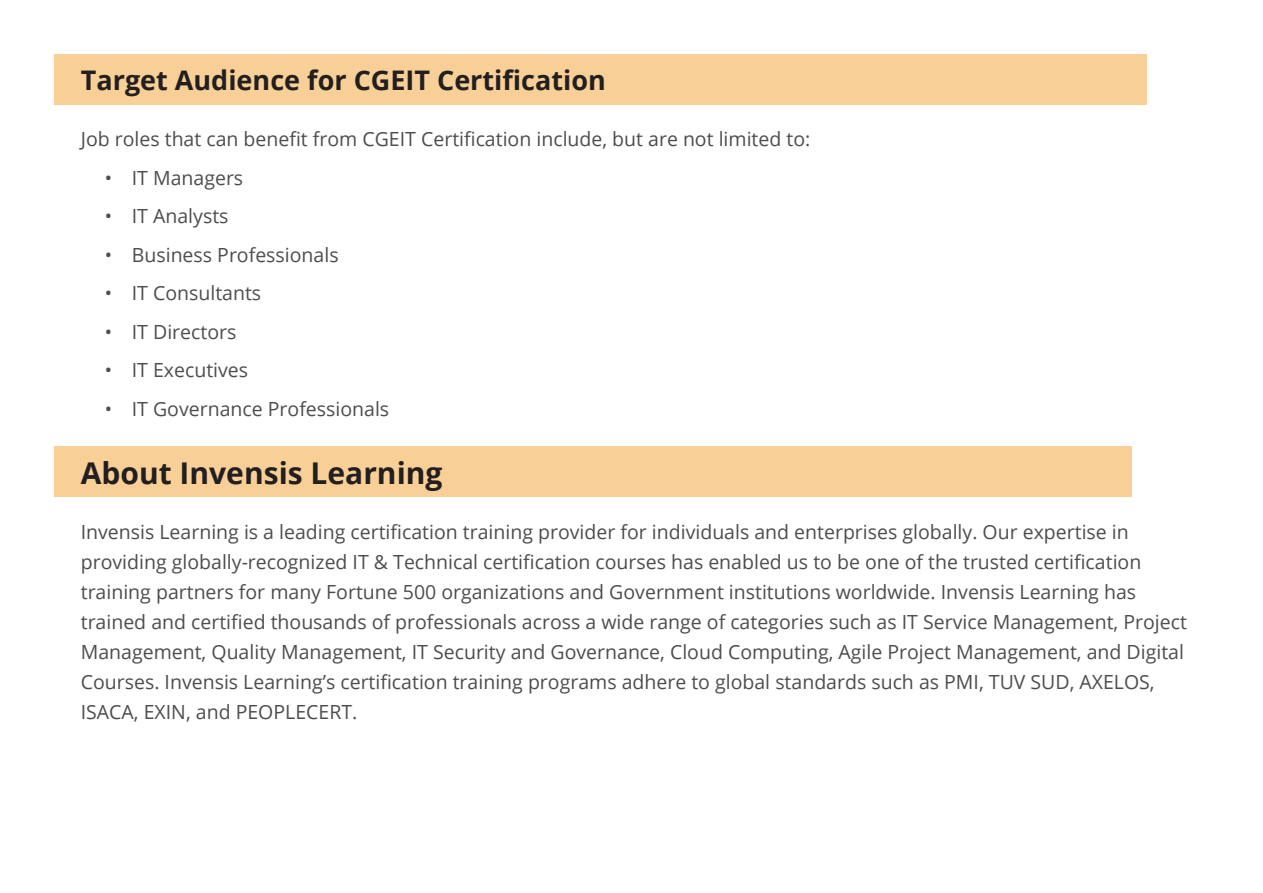
<style>
.page{position:relative;width:1263px;height:893px;background:#fff}
.page>*{position:absolute;margin:0;border:0;box-sizing:border-box;transform-origin:0 0}
.t1{font:700 30px "Open Sans";color:#231f20}
.t2{font:700 27px "Open Sans";color:#231f20}
.t3{font:19.5px/30px "Open Sans";color:#4d4d4d}
</style>
<div class="page">
<div style="left:54px;top:54px;width:1092px;height:51px;background:#f8d097"></div>
<div style="left:54px;top:446px;width:1077px;height:51px;background:#f8d097"></div>
<p class="t2" style="left:81px;top:61px;width:526px">Target Audience for CGEIT Certification</p>
<p class="t3" style="left:81px;top:124px;width:731px">Job roles that can benefit from CGEIT Certification include, but are not limited to:</p>
<p class="t3" style="left:105px;top:162px;width:140px">• IT Managers</p>
<p class="t3" style="left:105px;top:201px;width:125px">• IT Analysts</p>
<p class="t3" style="left:105px;top:239px;width:235px">• Business Professionals</p>
<p class="t3" style="left:105px;top:278px;width:158px">• IT Consultants</p>
<p class="t3" style="left:105px;top:316px;width:133px">• IT Directors</p>
<p class="t3" style="left:105px;top:355px;width:145px">• IT Executives</p>
<p class="t3" style="left:105px;top:393px;width:286px">• IT Governance Professionals</p>
<p class="t1" style="left:81px;top:452px;width:363px">About Invensis Learning</p>
<p class="t3" style="left:81px;top:516px;width:1108px">Invensis Learning is a leading certification training provider for individuals and enterprises globally. Our expertise in providing globally-recognized IT &amp; Technical certification courses has enabled us to be one of the trusted certification training partners for many Fortune 500 organizations and Government institutions worldwide. Invensis Learning has trained and certified thousands of professionals across a wide range of categories such as IT Service Management, Project Management, Quality Management, IT Security and Governance, Cloud Computing, Agile Project Management, and Digital Courses. Invensis Learning’s certification training programs adhere to global standards such as PMI, TUV SUD, AXELOS, ISACA, EXIN, and PEOPLECERT.</p>
</div>
